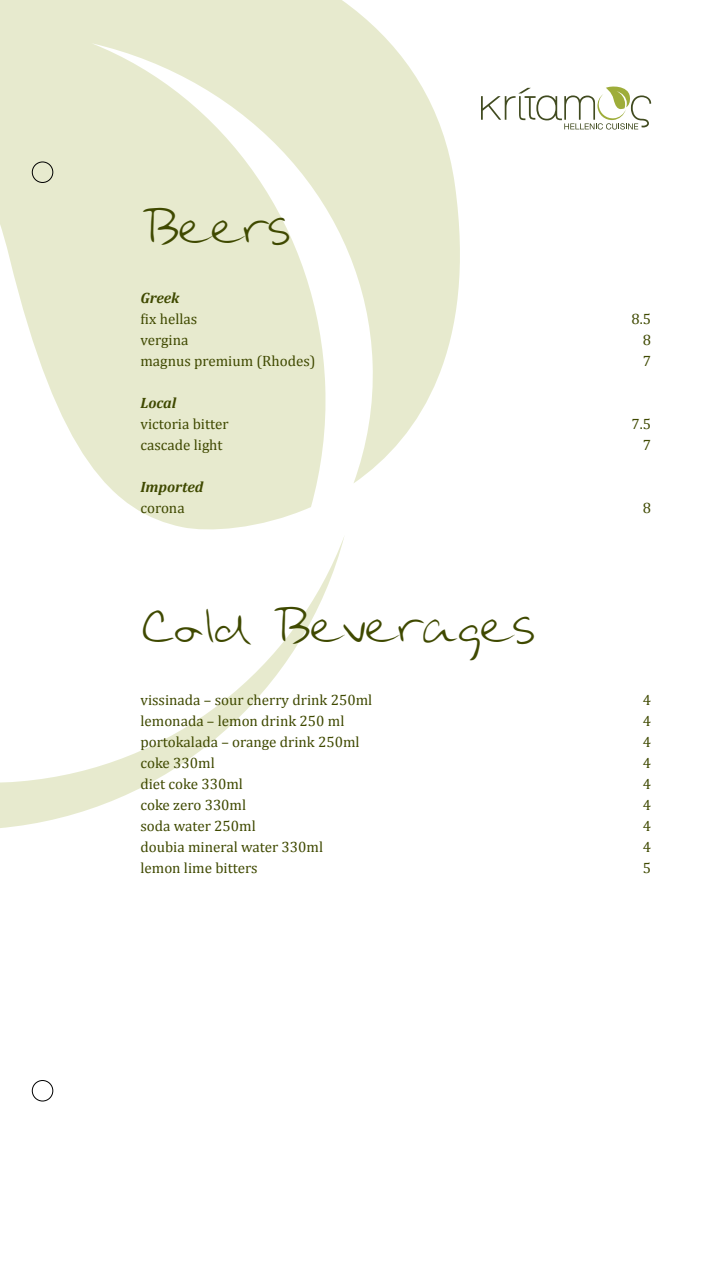
<style>
.page{position:relative;width:715px;height:1263px;background:#fff}
.page>*{position:absolute;margin:0;border:0;box-sizing:border-box;transform-origin:0 0}
.t1{font:45px "Urara";color:#3f4900}
.t2{font:15px "Cambria";color:#3f4900}
.t3{font:italic 700 15px "Cambria";color:#3f4900}
</style>
<div class="page">
<svg style="left:0;top:537px;width:344px;height:291px"></svg>
<svg style="left:0;top:0;width:460px;height:530px;fill:#e7eace"></svg>
<div style="left:32px;top:162px;width:21px;height:21px;border:1px solid #000;border-radius:50%"></div>
<div style="left:32px;top:1080px;width:21px;height:21px;border:1px solid #000;border-radius:50%"></div>
<svg style="left:481px;top:86px;width:170px;height:44px"></svg>
<h1 class="t1" style="left:140px;top:201px;width:150px">Beers</h1>
<p class="t3" style="left:140px;top:287px;width:40px">Greek</p>
<p class="t2" style="left:140px;top:310px;width:58px">fix hellas</p>
<p class="t2" style="left:631px;top:310px;width:21px">8.5</p>
<p class="t2" style="left:140px;top:331px;width:49px">vergina</p>
<p class="t2" style="left:642px;top:331px;width:10px">8</p>
<p class="t2" style="left:140px;top:352px;width:177px">magnus premium (Rhodes)</p>
<p class="t2" style="left:642px;top:352px;width:10px">7</p>
<p class="t3" style="left:140px;top:392px;width:37px">Local</p>
<p class="t2" style="left:140px;top:415px;width:90px">victoria bitter</p>
<p class="t2" style="left:631px;top:415px;width:21px">7.5</p>
<p class="t2" style="left:140px;top:436px;width:84px">cascade light</p>
<p class="t2" style="left:642px;top:436px;width:10px">7</p>
<p class="t3" style="left:140px;top:476px;width:65px">Imported</p>
<p class="t2" style="left:140px;top:499px;width:46px">corona</p>
<p class="t2" style="left:642px;top:499px;width:10px">8</p>
<h1 class="t1" style="left:140px;top:600px;width:395px">Cold Beverages</h1>
<p class="t2" style="left:140px;top:691px;width:233px">vissinada – sour cherry drink 250ml</p>
<p class="t2" style="left:642px;top:691px;width:10px">4</p>
<p class="t2" style="left:140px;top:712px;width:205px">lemonada – lemon drink 250 ml</p>
<p class="t2" style="left:642px;top:712px;width:10px">4</p>
<p class="t2" style="left:140px;top:733px;width:220px">portokalada – orange drink 250ml</p>
<p class="t2" style="left:642px;top:733px;width:10px">4</p>
<p class="t2" style="left:140px;top:754px;width:76px">coke 330ml</p>
<p class="t2" style="left:642px;top:754px;width:10px">4</p>
<p class="t2" style="left:140px;top:775px;width:104px">diet coke 330ml</p>
<p class="t2" style="left:642px;top:775px;width:10px">4</p>
<p class="t2" style="left:140px;top:796px;width:107px">coke zero 330ml</p>
<p class="t2" style="left:642px;top:796px;width:10px">4</p>
<p class="t2" style="left:140px;top:817px;width:117px">soda water 250ml</p>
<p class="t2" style="left:642px;top:817px;width:10px">4</p>
<p class="t2" style="left:140px;top:838px;width:184px">doubia mineral water 330ml</p>
<p class="t2" style="left:642px;top:838px;width:10px">4</p>
<p class="t2" style="left:140px;top:859px;width:119px">lemon lime bitters</p>
<p class="t2" style="left:642px;top:859px;width:10px">5</p>
</div>
